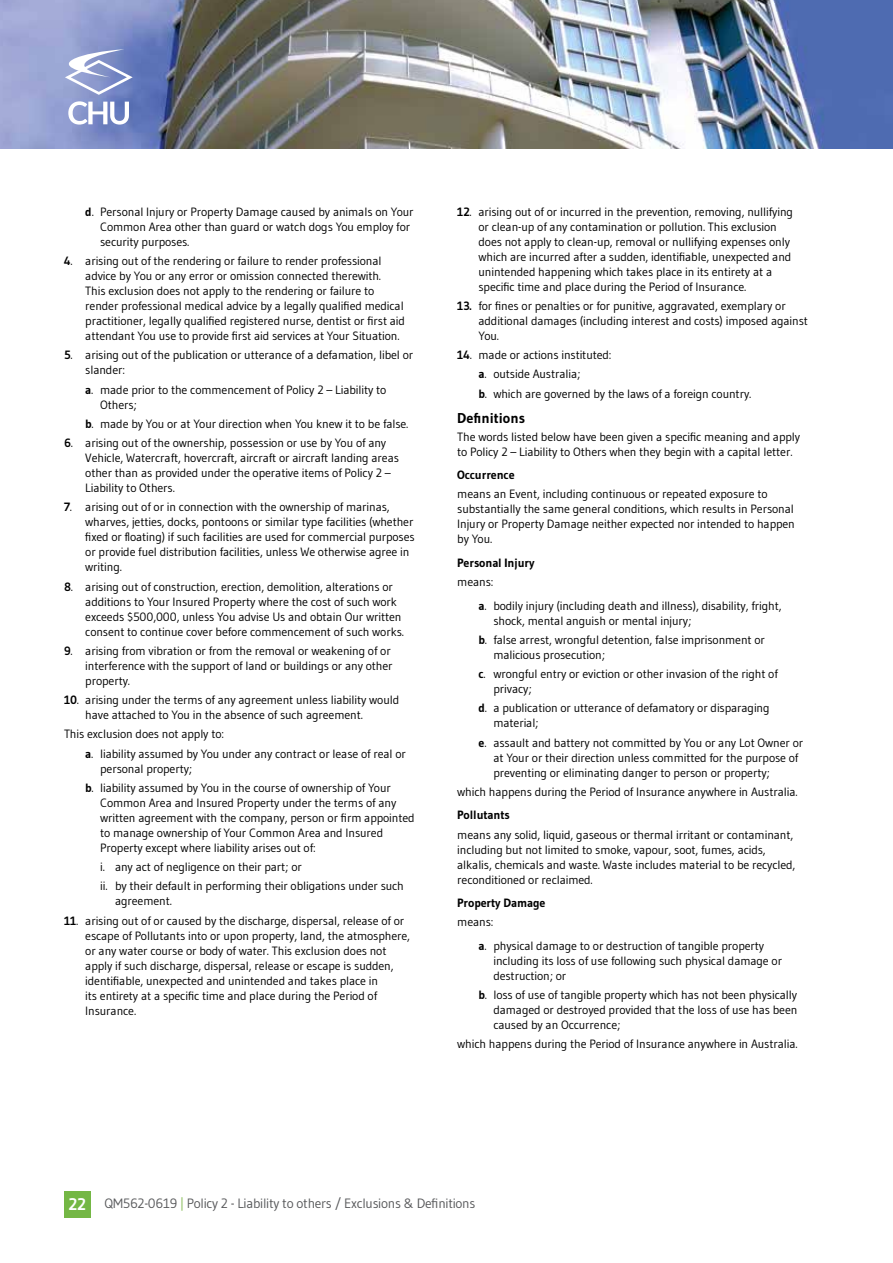
<style>
.page{position:relative;width:893px;height:1263px;background:#fff}
.page>*{position:absolute;margin:0;border:0;box-sizing:border-box;transform-origin:0 0}
.t1{font:700 14.25px "Gudea";color:#000}
.t2{font:13.5px "Gudea";letter-spacing:-.02em;color:#58595b}
.t3{font:12px/15px "Gudea";letter-spacing:-.01em;color:#000}
.t4{font:700 12px "Gudea";letter-spacing:-.01em;color:#000}
.s1{font-weight:700}
.s2{font-weight:700;font-size:16.8px;color:#fff}
.s3{color:#90c164}
</style>
<div class="page">
<img style="left:0;top:0;width:893px;height:149px">
<div style="left:64px;top:1191px;width:27px;height:26px;background:#74b745"></div>
<svg style="left:65px;top:49px;width:68px;height:46px"></svg>
<svg style="left:68px;top:101px;width:61px;height:24px"></svg>
<p class="t3" style="left:100px;top:204px;width:315px;text-indent:-15px"><span class="s1">d</span>. Personal Injury or Property Damage caused by animals on Your<br>Common Area other than guard or watch dogs You employ for security purposes.</p>
<p class="t3" style="left:85px;top:253px;width:321px;text-indent:-21px"><span class="s1">4</span>. arising out of the rendering or failure to render professional advice by You or any error or omission connected therewith.<br>This exclusion does not apply to the rendering or failure to render professional medical advice by a legally qualified medical practitioner, legally qualified registered nurse, dentist or first aid attendant You use to provide first aid services at Your Situation.</p>
<p class="t3" style="left:85px;top:347px;width:329px;text-indent:-21px"><span class="s1">5</span>. arising out of the publication or utterance of a defamation, libel or slander:</p>
<p class="t3" style="left:100px;top:382px;width:288px;text-indent:-15px"><span class="s1">a</span>. made prior to the commencement of Policy 2 – Liability to<br>Others;</p>
<p class="t3" style="left:85px;top:416px;width:325px"><span class="s1">b</span>. made by You or at Your direction when You knew it to be false.</p>
<p class="t3" style="left:85px;top:435px;width:315px;text-indent:-21px"><span class="s1">6</span>. arising out of the ownership, possession or use by You of any Vehicle, Watercraft, hovercraft, aircraft or aircraft landing areas other than as provided under the operative items of Policy 2 – Liability to Others.</p>
<p class="t3" style="left:85px;top:499px;width:331px;text-indent:-21px"><span class="s1">7</span>. arising out of or in connection with the ownership of marinas, wharves, jetties, docks, pontoons or similar type facilities (whether fixed or floating) if such facilities are used for commercial purposes or provide fuel distribution facilities, unless We otherwise agree in writing.</p>
<p class="t3" style="left:85px;top:579px;width:320px;text-indent:-21px"><span class="s1">8</span>. arising out of construction, erection, demolition, alterations or additions to Your Insured Property where the cost of such work exceeds $500,000, unless You advise Us and obtain Our written consent to continue cover before commencement of such works.</p>
<p class="t3" style="left:85px;top:643px;width:309px;text-indent:-21px"><span class="s1">9</span>. arising from vibration or from the removal or weakening of or interference with the support of land or buildings or any other property.</p>
<p class="t3" style="left:85px;top:692px;width:315px;text-indent:-21px"><span class="s1">10</span>. arising under the terms of any agreement unless liability would have attached to You in the absence of such agreement.</p>
<p class="t3" style="left:85px;top:724px;width:322px;line-height:19.2px;text-indent:-21px">This exclusion does not apply to:<br><span class="s1">a</span>. liability assumed by You under any contract or lease of real or</p>
<p class="t3" style="left:85px;top:758px;width:307px;line-height:19.2px;text-indent:15px">personal property;<br><span class="s1">b</span>. liability assumed by You in the course of ownership of Your</p>
<p class="t3" style="left:100px;top:795px;width:316px">Common Area and Insured Property under the terms of any written agreement with the company, person or firm appointed to manage ownership of Your Common Area and Insured Property except where liability arises out of:</p>
<p class="t3" style="left:100px;top:857px;width:305px;line-height:19.2px">i. any act of negligence on their part; or<br>ii. by their default in performing their obligations under such</p>
<p class="t3" style="left:115px;top:893px;width:58px">agreement.</p>
<p class="t3" style="left:85px;top:913px;width:326px;text-indent:-21px"><span class="s1">11</span>. arising out of or caused by the discharge, dispersal, release of or escape of Pollutants into or upon property, land, the atmosphere, or any water course or body of water. This exclusion does not apply if such discharge, dispersal, release or escape is sudden, identifiable, unexpected and unintended and takes place in<br>its entirety at a specific time and place during the Period of Insurance.</p>
<p class="t3" style="left:478px;top:204px;width:316px;text-indent:-21px"><span class="s1">12</span>. arising out of or incurred in the prevention, removing, nullifying or clean-up of any contamination or pollution. This exclusion does not apply to clean-up, removal or nullifying expenses only which are incurred after a sudden, identifiable, unexpected and unintended happening which takes place in its entirety at a specific time and place during the Period of Insurance.</p>
<p class="t3" style="left:478px;top:298px;width:331px;text-indent:-21px"><span class="s1">13.</span> for fines or penalties or for punitive, aggravated, exemplary or additional damages (including interest and costs) imposed against<br>You.</p>
<p class="t3" style="left:478px;top:345px;width:274px;line-height:19.2px;text-indent:-21px"><span class="s1">14</span>. made or actions instituted:<br><span class="s1">a</span>. outside Australia;<br><span class="s1">b</span>. which are governed by the laws of a foreign country.</p>
<p class="t1" style="left:457px;top:410px;width:69px">Definitions</p>
<p class="t3" style="left:457px;top:429px;width:344px">The words listed below have been given a specific meaning and apply to Policy 2 – Liability to Others when they begin with a capital letter.</p>
<p class="t4" style="left:457px;top:467px;width:59px">Occurrence</p>
<p class="t3" style="left:457px;top:486px;width:339px">means an Event, including continuous or repeated exposure to substantially the same general conditions, which results in Personal Injury or Property Damage neither expected nor intended to happen by You.</p>
<p class="t4" style="left:457px;top:555px;width:79px">Personal Injury</p>
<p class="t3" style="left:478px;top:570px;width:305px;line-height:23.5px;text-indent:-21px">means:<br><span class="s1">a</span>. bodily injury (including death and illness), disability, fright,</p>
<p class="t3" style="left:478px;top:611px;width:288px;line-height:19.2px;text-indent:15px">shock, mental anguish or mental injury;<br><span class="s1">b</span>. false arrest, wrongful detention, false imprisonment or</p>
<p class="t3" style="left:478px;top:645px;width:301px;line-height:19.2px;text-indent:15px">malicious prosecution;<br><span class="s1">c</span>. wrongful entry or eviction or other invasion of the right of</p>
<p class="t3" style="left:478px;top:679px;width:293px;line-height:19.2px;text-indent:15px">privacy;<br><span class="s1">d</span>. a publication or utterance of defamatory or disparaging</p>
<p class="t3" style="left:478px;top:713px;width:326px;line-height:19.2px;text-indent:15px">material;<br><span class="s1">e</span>. assault and battery not committed by You or any Lot Owner or</p>
<p class="t3" style="left:493px;top:750px;width:307px">at Your or their direction unless committed for the purpose of preventing or eliminating danger to person or property;</p>
<p class="t3" style="left:457px;top:784px;width:342px">which happens during the Period of Insurance anywhere in Australia.</p>
<p class="t4" style="left:457px;top:808px;width:54px">Pollutants</p>
<p class="t3" style="left:457px;top:827px;width:340px">means any solid, liquid, gaseous or thermal irritant or contaminant, including but not limited to smoke, vapour, soot, fumes, acids, alkalis, chemicals and waste. Waste includes material to be recycled, reconditioned or reclaimed.</p>
<p class="t4" style="left:457px;top:895px;width:90px">Property Damage</p>
<p class="t3" style="left:478px;top:910px;width:287px;line-height:23.5px;text-indent:-21px">means:<br><span class="s1">a</span>. physical damage to or destruction of tangible property</p>
<p class="t3" style="left:493px;top:953px;width:290px">including its loss of use following such physical damage or destruction; or</p>
<p class="t3" style="left:493px;top:987px;width:305px;text-align:justify;text-indent:-15px"><span class="s1">b</span>. loss of use of tangible property which has not been physically damaged or destroyed provided that the loss of use has been caused by an Occurrence;</p>
<p class="t3" style="left:457px;top:1036px;width:342px">which happens during the Period of Insurance anywhere in Australia.</p>
<p class="t2" style="left:68px;top:1194px;width:408px"><span class="s2">22</span> QM562-0619 <span class="s3">|</span> Policy 2 - Liability to others / Exclusions &amp; Definitions</p>
</div>
